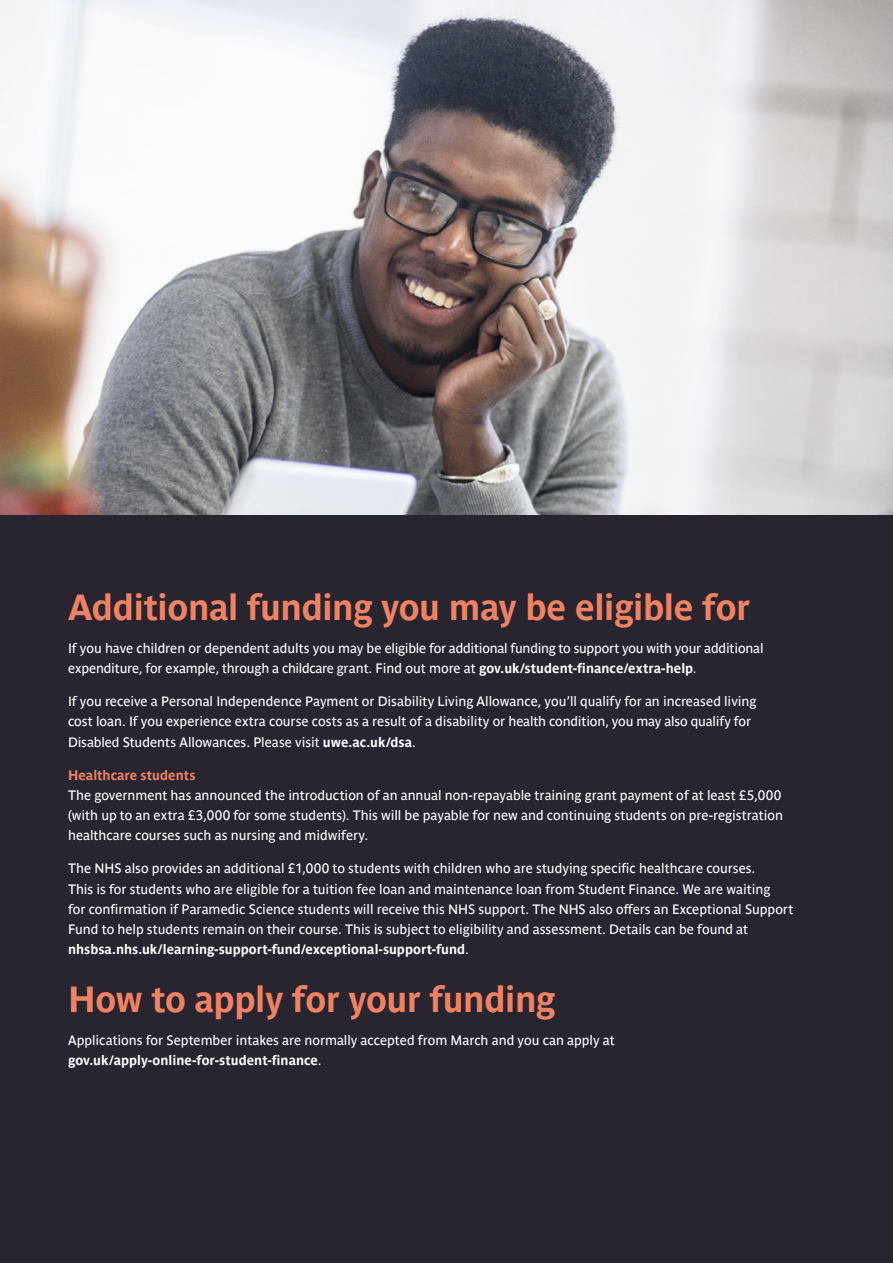
<style>
.page{position:relative;width:893px;height:1263px;background:#282430}
.page>*{position:absolute;margin:0;border:0;box-sizing:border-box;transform-origin:0 0}
.t1{font:700 36px "Parisine Pro";letter-spacing:-.015em;color:#f08262}
.t2{font:13.5px/20.2px "Parisine Pro";color:#fff}
.t3{font:700 13.5px "Parisine Pro";letter-spacing:.005em;color:#f08262}
.s1{font-weight:700}
</style>
<div class="page">
<img style="left:0;top:0;width:893px;height:514px">
<h1 class="t1" style="left:68px;top:580px;width:684px">Additional funding you may be eligible for</h1>
<p class="t2" style="left:68px;top:637px;width:697px">If you have children or dependent adults you may be eligible for additional funding to support you with your additional expenditure, for example, through a childcare grant. Find out more at <span class="s1">gov.uk/student-finance/extra-help</span>.</p>
<p class="t2" style="left:68px;top:690px;width:690px">If you receive a Personal Independence Payment or Disability Living Allowance, you’ll qualify for an increased living cost loan. If you experience extra course costs as a result of a disability or health condition, you may also qualify for<br>Disabled Students Allowances. Please visit <span class="s1">uwe.ac.uk/dsa</span>.</p>
<p class="t3" style="left:68px;top:765px;width:129px">Healthcare students</p>
<p class="t2" style="left:68px;top:784px;width:716px">The government has announced the introduction of an annual non-repayable training grant payment of at least £5,000 (with up to an extra £3,000 for some students). This will be payable for new and continuing students on pre-registration healthcare courses such as nursing and midwifery.</p>
<p class="t2" style="left:68px;top:857px;width:727px">The NHS also provides an additional £1,000 to students with children who are studying specific healthcare courses.<br>This is for students who are eligible for a tuition fee loan and maintenance loan from Student Finance. We are waiting<br>for confirmation if Paramedic Science students will receive this NHS support. The NHS also offers an Exceptional Support Fund to help students remain on their course. This is subject to eligibility and assessment. Details can be found at <span class="s1">nhsbsa.nhs.uk/learning-support-fund/exceptional-support-fund</span>.</p>
<h1 class="t1" style="left:68px;top:972px;width:489px">How to apply for your funding</h1>
<p class="t2" style="left:68px;top:1029px;width:548px">Applications for September intakes are normally accepted from March and you can apply at <span class="s1">gov.uk/apply-online-for-student-finance</span>.</p>
</div>
